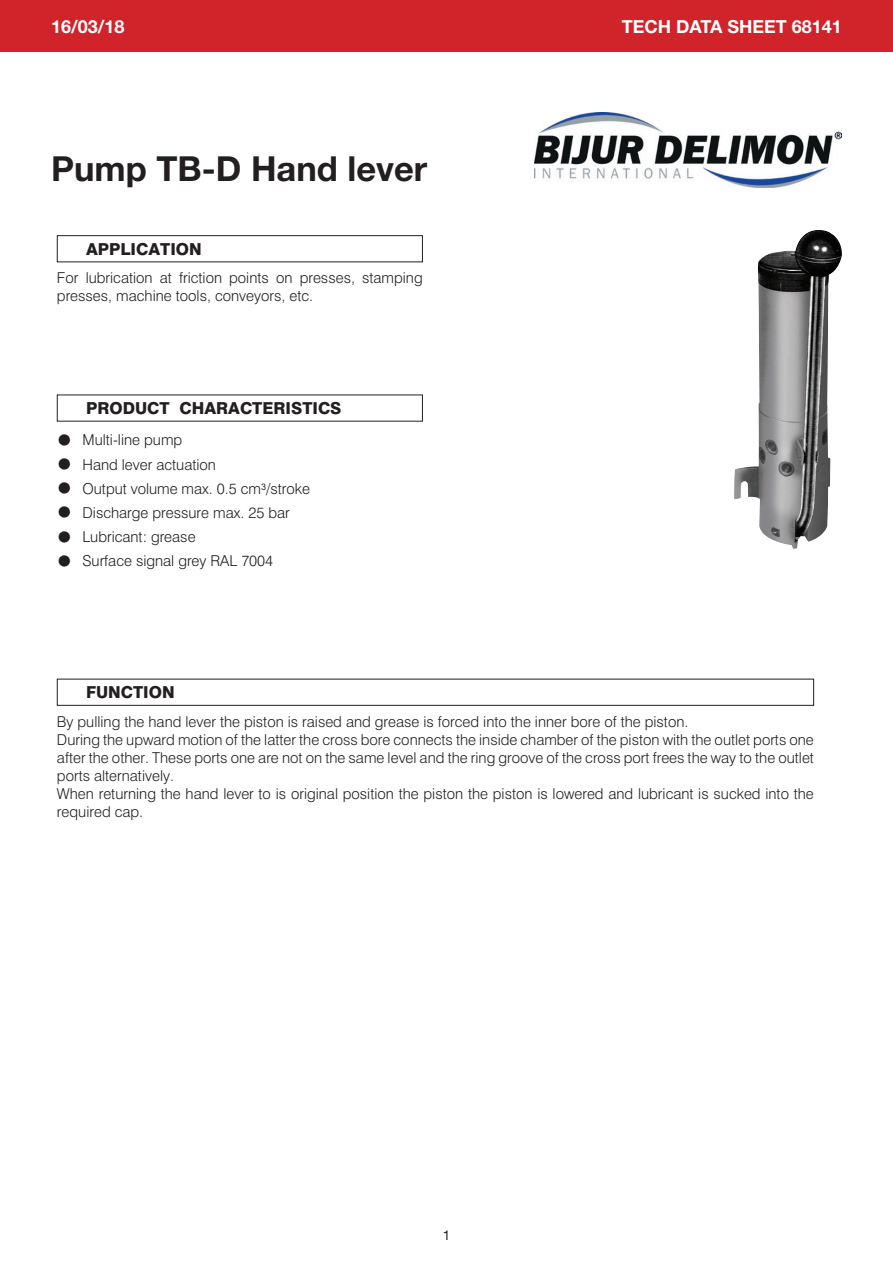
<style>
.page{position:relative;width:893px;height:1263px;background:#fff}
.page>*{position:absolute;margin:0;border:0;box-sizing:border-box;transform-origin:0 0}
.t1{font:700 34.5px "Helvetica Neue";color:#231f20}
.t2{font:700 18px "Helvetica Neue";color:#fff}
.t3{font:700 16.5px "Swis 721 Hv BT";color:#231f20}
.t4{font:15px/24px "Swis 721 Lt BT";color:#231f20}
.t5{font:300 15px/18px "Swiss 721 BT";color:#231f20;text-align:justify}
.t6{font:13.5px "Helvetica Neue";color:#231f20}
.s1{font-family:"Swis 721 Lt BT";font-weight:400}
</style>
<div class="page">
<div style="left:57px;top:235px;width:366px;height:27px;border:1px solid #231f20"></div>
<div style="left:57px;top:679px;width:757px;height:27px;border:1px solid #231f20"></div>
<div style="left:0;top:0;width:893px;height:51px;background:#d1232a"></div>
<img style="left:535px;top:113px;width:307px;height:74px">
<img style="left:734px;top:230px;width:108px;height:319px">
<p class="t2" style="left:51px;top:15px;width:75px">16/03/18</p>
<p class="t2" style="left:622px;top:15px;width:222px">TECH DATA SHEET 68141</p>
<h1 class="t1" style="left:51px;top:147px;width:378px">Pump TB-D Hand lever</h1>
<p class="t3" style="left:86px;top:239px;width:117px">APPLICATION</p>
<p class="t4" style="left:57px;top:270px;width:367px;line-height:18px">For lubrication at friction points on presses, stamping presses, machine tools, conveyors, etc.</p>
<p class="t3" style="left:86px;top:399px;width:257px">PRODUCT CHARACTERISTICS</p>
<p class="t4" style="left:82px;top:430px;width:229px">Multi-line pump<br>Hand lever actuation<br>Output volume max. 0.5 cm<sup>3</sup>/stroke<br>Discharge pressure max. 25 bar<br>Lubricant: grease<br>Surface signal grey RAL 7004</p>
<p class="t3" style="left:86px;top:683px;width:90px">FUNCTION</p>
<p class="t4" style="left:57px;top:711px;width:633px">By pulling the hand lever the piston is raised and grease is forced into the inner bore of the piston.</p>
<p class="t5" style="left:57px;top:730px;width:758px"><span class="s1">During the</span> upward motion of the latter the cross bore connects the inside chamber of the piston with the outlet ports one after the other. These ports one are not on the same level and the ring groove of the cross port frees the way to the outlet ports alternatively.</p>
<p class="t4" style="left:57px;top:786px;width:758px;line-height:18px">When returning the hand lever to is original position the piston the piston is lowered and lubricant is sucked into the required cap.</p>
<p class="t6" style="left:443px;top:1227px;width:9px">1</p>
</div>
